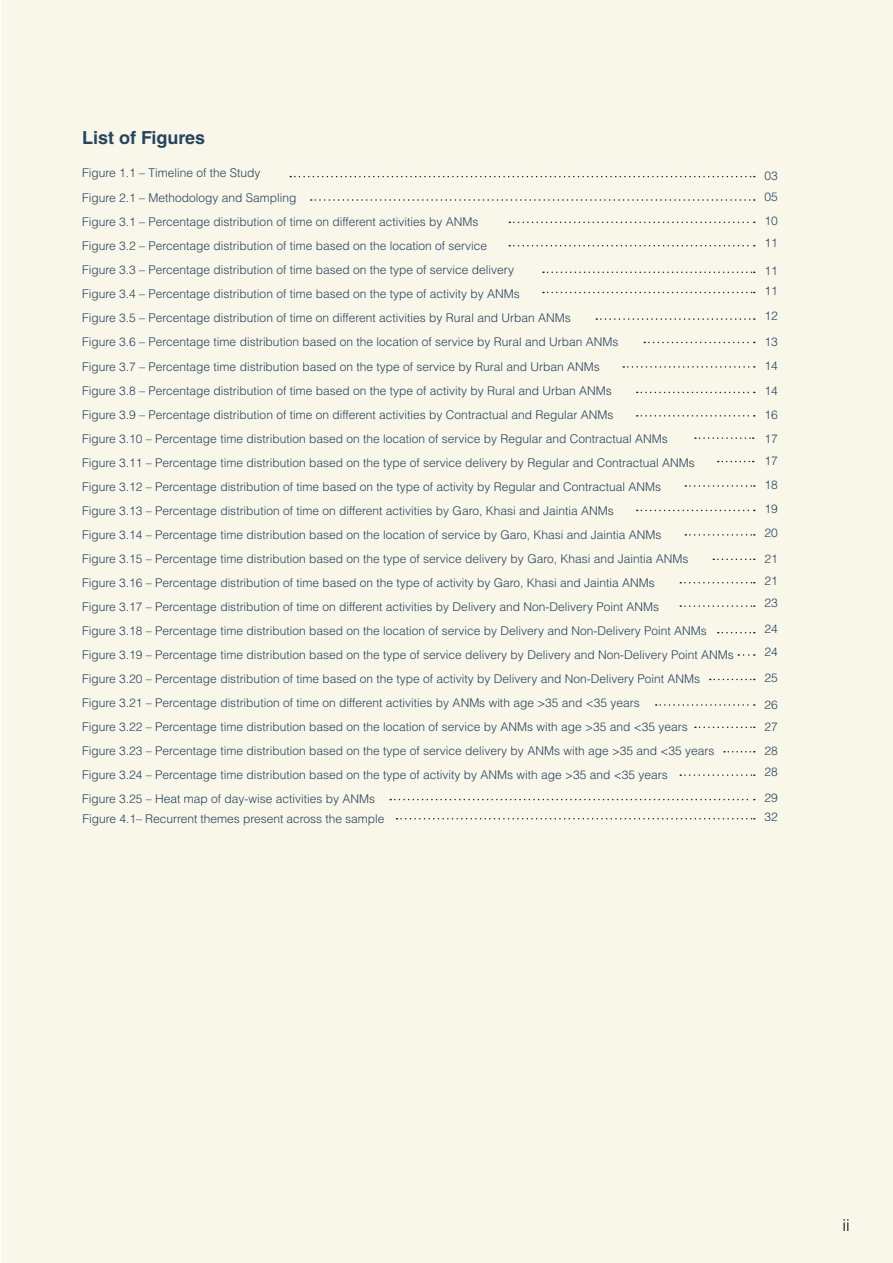
<style>
.page{position:relative;width:893px;height:1263px;background:#fff}
.page>*{position:absolute;margin:0;border:0;box-sizing:border-box;transform-origin:0 0}
.t1{font:700 18px "Helvetica LT Std";color:#28455d}
.t2{font:300 16.5px "Helvetica LT Std";color:#000}
.t3{font:300 12px/24px "Helvetica LT Std";color:#28455d}
.t4{font:300 12px/24.2px "Helvetica LT Std";color:#27465d}
</style>
<div class="page">
<div style="left:1px;top:0;width:892px;height:1263px;background:#f9f6ea"></div>
<svg style="left:290px;top:176px;width:465px;height:1px"></svg>
<svg style="left:311px;top:199px;width:444px;height:2px"></svg>
<svg style="left:509px;top:222px;width:246px;height:1px"></svg>
<svg style="left:644px;top:342px;width:111px;height:1px"></svg>
<svg style="left:623px;top:366px;width:132px;height:2px"></svg>
<svg style="left:637px;top:415px;width:118px;height:2px"></svg>
<svg style="left:695px;top:437px;width:59px;height:2px"></svg>
<svg style="left:637px;top:510px;width:118px;height:1px"></svg>
<svg style="left:685px;top:534px;width:70px;height:2px"></svg>
<svg style="left:718px;top:632px;width:37px;height:1px"></svg>
<svg style="left:738px;top:654px;width:17px;height:2px"></svg>
<svg style="left:710px;top:679px;width:45px;height:1px"></svg>
<svg style="left:656px;top:704px;width:99px;height:2px"></svg>
<svg style="left:695px;top:726px;width:60px;height:2px"></svg>
<svg style="left:724px;top:751px;width:31px;height:1px"></svg>
<svg style="left:680px;top:774px;width:75px;height:2px"></svg>
<svg style="left:390px;top:799px;width:365px;height:1px"></svg>
<svg style="left:509px;top:245px;width:246px;height:1px"></svg>
<svg style="left:543px;top:272px;width:212px;height:1px"></svg>
<svg style="left:543px;top:292px;width:212px;height:1px"></svg>
<svg style="left:596px;top:318px;width:159px;height:2px"></svg>
<svg style="left:637px;top:392px;width:118px;height:1px"></svg>
<svg style="left:718px;top:461px;width:36px;height:1px"></svg>
<svg style="left:685px;top:485px;width:70px;height:2px"></svg>
<svg style="left:713px;top:559px;width:42px;height:1px"></svg>
<svg style="left:680px;top:582px;width:75px;height:1px"></svg>
<svg style="left:680px;top:605px;width:75px;height:2px"></svg>
<svg style="left:396px;top:818px;width:359px;height:1px"></svg>
<h1 class="t1" style="left:82px;top:127px;width:125px">List of Figures</h1>
<p class="t3" style="left:82px;top:161px;width:653px">Figure 1.1 – Timeline of the Study<br>Figure 2.1 – Methodology and Sampling<br>Figure 3.1 – Percentage distribution of time on different activities by ANMs<br>Figure 3.2 – Percentage distribution of time based on the location of service<br>Figure 3.3 – Percentage distribution of time based on the type of service delivery<br>Figure 3.4 – Percentage distribution of time based on the type of activity by ANMs<br>Figure 3.5 – Percentage distribution of time on different activities by Rural and Urban ANMs<br>Figure 3.6 – Percentage time distribution based on the location of service by Rural and Urban ANMs<br>Figure 3.7 – Percentage time distribution based on the type of service by Rural and Urban ANMs<br>Figure 3.8 – Percentage distribution of time based on the type of activity by Rural and Urban ANMs<br>Figure 3.9 – Percentage distribution of time on different activities by Contractual and Regular ANMs<br>Figure 3.10 – Percentage time distribution based on the location of service by Regular and Contractual ANMs<br>Figure 3.11 – Percentage time distribution based on the type of service delivery by Regular and Contractual ANMs<br>Figure 3.12 – Percentage distribution of time based on the type of activity by Regular and Contractual ANMs<br>Figure 3.13 – Percentage distribution of time on different activities by Garo, Khasi and Jaintia ANMs<br>Figure 3.14 – Percentage time distribution based on the location of service by Garo, Khasi and Jaintia ANMs<br>Figure 3.15 – Percentage time distribution based on the type of service delivery by Garo, Khasi and Jaintia ANMs<br>Figure 3.16 – Percentage distribution of time based on the type of activity by Garo, Khasi and Jaintia ANMs<br>Figure 3.17 – Percentage distribution of time on different activities by Delivery and Non-Delivery Point ANMs<br>Figure 3.18 – Percentage time distribution based on the location of service by Delivery and Non-Delivery Point ANMs Figure 3.19 – Percentage time distribution based on the type of service delivery by Delivery and Non-Delivery Point ANMs Figure 3.20 – Percentage distribution of time based on the type of activity by Delivery and Non-Delivery Point ANMs Figure 3.21 – Percentage distribution of time on different activities by ANMs with age &gt;35 and &lt;35 years<br>Figure 3.22 – Percentage time distribution based on the location of service by ANMs with age &gt;35 and &lt;35 years<br>Figure 3.23 – Percentage time distribution based on the type of service delivery by ANMs with age &gt;35 and &lt;35 years Figure 3.24 – Percentage time distribution based on the type of activity by ANMs with age &gt;35 and &lt;35 years<br>Figure 3.25 – Heat map of day-wise activities by ANMs</p>
<p class="t3" style="left:82px;top:807px;width:303px">Figure 4.1– Recurrent themes present across the sample</p>
<p class="t4" style="left:765px;top:165px;width:15px;line-height:21.3px">03<br>05</p>
<p class="t4" style="left:765px;top:209px;width:15px;line-height:22.4px">10<br>11</p>
<p class="t4" style="left:765px;top:260px;width:15px;line-height:20.2px">11<br>11</p>
<p class="t4" style="left:765px;top:304px;width:15px;text-align:justify">12<br>13<br>14<br>14<br>16<br>17<br>17</p>
<p class="t4" style="left:765px;top:473px;width:15px;text-align:justify">18<br>19<br>20<br>21</p>
<p class="t4" style="left:765px;top:569px;width:15px;line-height:22.4px">21<br>23</p>
<p class="t4" style="left:765px;top:617px;width:15px;line-height:23.4px">24<br>24</p>
<p class="t4" style="left:765px;top:665px;width:15px">25</p>
<p class="t4" style="left:765px;top:694px;width:15px;line-height:21.3px">26<br>27</p>
<p class="t4" style="left:765px;top:740px;width:15px;line-height:21.3px">28<br>28</p>
<p class="t4" style="left:765px;top:788px;width:15px;line-height:19.2px">29<br>32</p>
<h2 class="t2" style="left:843px;top:1215px;width:9px">ii</h2>
</div>
